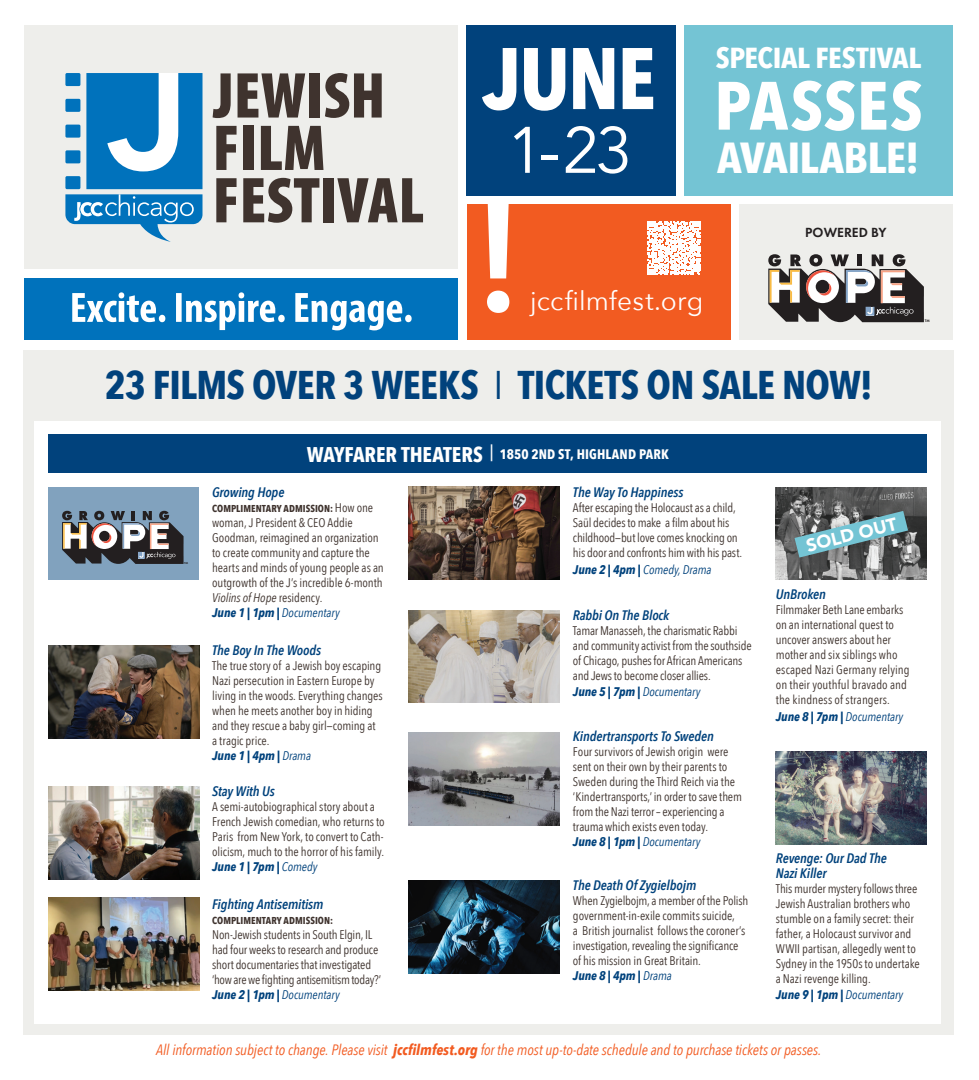
<style>
.page{position:relative;width:979px;height:1080px;background:#fff}
.page>*{position:absolute;margin:0;border:0;box-sizing:border-box;transform-origin:0 0}
.t1{font:700 86.25px "Avenir Next Condensed";color:#fff}
.t2{font:700 67.5px "Avenir Next Condensed";letter-spacing:.005em;color:#fff;scale:1.05 1}
.t3{font:65px "Avenir";color:#fff}
.t4{font:700 43.38px "Avenir Next Condensed";letter-spacing:-.02em;color:#fff;scale:1.05 1}
.t5{font:700 40px "Avenir Next Condensed";letter-spacing:-.015em;color:#01427c}
.t6{font:700 28.88px "Avenir Next Condensed";letter-spacing:-.01em;color:#fff;scale:1.05 1}
.t7{font:26.25px "Avenir Next";letter-spacing:.01em;color:#fff}
.t8{font:900 18px "Avenir";color:#fff}
.t9{font:italic 15px "Avenir Next Condensed";letter-spacing:-.005em;color:#f25b21}
.t10{font:italic 600 13.75px/15px "Avenir Next Condensed";letter-spacing:-.01em;color:#01427c}
.t11{font:700 13.75px "Avenir Next Condensed";letter-spacing:.005em;color:#fff}
.t12{font:600 13.75px "Futura PT";color:#231f20}
.t13{font:12.5px/15px "Avenir Next Condensed";letter-spacing:-.01em;color:#3f332e}
.t14{font:italic 12.5px "Avenir Next Condensed";letter-spacing:-.005em;color:#01427c}
.t15{font:700 10px "Avenir Next Condensed";letter-spacing:.005em;color:#3f332e}
.t16{font:600 3.75px "Futura PT";color:#231f20}
.t17{font:600 3px "Futura PT";color:#231f20}
.s1{font-weight:400}
.s2{font-size:21.25px}
.s3{font-weight:500;font-size:16.88px}
.s4{font-weight:400;font-size:12.5px}
.s5{font-style:italic}
.s6{font-weight:700;font-style:italic;color:#01427c}
.s7{font-style:italic;color:#01427c}
.s8{font-weight:700}
</style>
<div class="page">
<div style="left:24px;top:350px;width:930px;height:685px;background:#eeeeeb"></div>
<div style="left:34px;top:421px;width:907px;height:603px;background:#fff"></div>
<div style="left:739px;top:204px;width:213px;height:136px;background:#eeeeeb"></div>
<svg style="left:768px;top:254px;width:156px;height:68px"></svg>
<div style="left:684px;top:25px;width:268px;height:170px;background:#74c4d4"></div>
<div style="left:24px;top:25px;width:433px;height:243px;background:#eeeeeb"></div>
<svg style="left:65px;top:73px;width:137px;height:169px"></svg>
<svg style="left:213px;top:73px;width:18px;height:45px"></svg>
<svg style="left:237px;top:73px;width:68px;height:45px"></svg>
<div style="left:310px;top:73px;width:10px;height:45px;background:#3f332e"></div>
<svg style="left:325px;top:73px;width:57px;height:45px"></svg>
<svg style="left:216px;top:126px;width:20px;height:44px"></svg>
<div style="left:243px;top:126px;width:10px;height:44px;background:#3f332e"></div>
<svg style="left:261px;top:126px;width:62px;height:44px"></svg>
<svg style="left:216px;top:178px;width:20px;height:44px"></svg>
<svg style="left:243px;top:178px;width:76px;height:45px"></svg>
<div style="left:324px;top:178px;width:10px;height:44px;background:#3f332e"></div>
<svg style="left:337px;top:178px;width:86px;height:44px"></svg>
<div style="left:24px;top:278px;width:433px;height:62px;background:#0072bc"></div>
<svg style="left:72px;top:292px;width:340px;height:38px"></svg>
<div style="left:466px;top:25px;width:209px;height:170px;background:#01427c"></div>
<div style="left:48px;top:435px;width:878px;height:38px;background:#01427c"></div>
<div style="left:48px;top:488px;width:151px;height:92px;background:#81a2be"></div>
<svg style="left:62px;top:511px;width:122px;height:53px"></svg>
<img style="left:409px;top:487px;width:150px;height:93px">
<img style="left:776px;top:487px;width:150px;height:93px">
<img style="left:776px;top:752px;width:150px;height:92px">
<img style="left:48px;top:645px;width:151px;height:93px">
<img style="left:409px;top:881px;width:150px;height:93px">
<img style="left:48px;top:787px;width:151px;height:93px">
<img style="left:409px;top:610px;width:150px;height:93px">
<img style="left:48px;top:898px;width:151px;height:92px">
<img style="left:409px;top:733px;width:150px;height:92px">
<div style="left:467px;top:204px;width:263px;height:136px;background:#f25b21"></div>
<svg style="left:647px;top:221px;width:54px;height:54px"></svg>
<svg style="left:487px;top:204px;width:22px;height:109px"></svg>
<svg style="left:794px;top:511px;width:114px;height:47px;background:#709299"></svg>
<h1 class="t1" style="left:483px;top:26px;width:174px">JUNE</h1>
<h3 class="t3" style="left:507px;top:112px;width:126px">1-23</h3>
<h3 class="t6" style="left:716px;top:41px;width:197px">SPECIAL FESTIVAL</h3>
<h2 class="t2" style="left:714px;top:65px;width:200px">PASSES</h2>
<h3 class="t4" style="left:717px;top:132px;width:194px">AVAILABLE!</h3>
<h3 class="t7" style="left:530px;top:279px;width:175px">jccfilmfest.org</h3>
<p class="t12" style="left:805px;top:224px;width:83px">POWERED BY</p>
<p class="t16" style="left:925px;top:319px;width:6px">TM</p>
<h3 class="t5" style="left:105px;top:361px;width:770px">23 FILMS OVER 3 WEEKS <span class="s1">I</span> TICKETS ON SALE NOW!</h3>
<p class="t17" style="left:184px;top:561px;width:5px">TM</p>
<p class="t11" style="left:307px;top:446px;width:363px"><span class="s2">WAYFARER THEATERS</span> <span class="s3">|</span> 1850 2ND ST, HIGHLAND PARK</p>
<p class="t10" style="left:212px;top:485px;width:74px">Growing Hope</p>
<p class="t15" style="left:212px;top:503px;width:162px">COMPLIMENTARY ADMISSION: <span class="s4">How one</span></p>
<p class="t13" style="left:212px;top:515px;width:173px">woman, J President &amp; CEO Addie Goodman, reimagined an organization to create community and capture the hearts and minds of young people as an outgrowth of the J’s incredible 6-month <span class="s5">Violins of Hope</span> residency.<br><span class="s6">June 1 | 1pm |</span> <span class="s7">Documentary</span></p>
<p class="t10" style="left:212px;top:642px;width:111px">The Boy In The Woods</p>
<p class="t13" style="left:212px;top:657px;width:172px">The true story of a Jewish boy escaping<br>Nazi persecution in Eastern Europe by living in the woods. Everything changes when he meets another boy in hiding and they rescue a baby girl—coming at a tragic price.<br><span class="s6">June 1 | 4pm |</span> <span class="s7">Drama</span></p>
<p class="t10" style="left:212px;top:784px;width:64px">Stay With Us</p>
<p class="t13" style="left:212px;top:799px;width:174px">A semi-autobiographical story about a French Jewish comedian, who returns to Paris from New York, to convert to Cath&shy;olicism, much to the horror of his family.<br><span class="s6">June 1 | 7pm |</span> <span class="s7">Comedy</span></p>
<p class="t10" style="left:212px;top:896px;width:113px">Fighting Antisemitism</p>
<p class="t15" style="left:212px;top:914px;width:122px">COMPLIMENTARY ADMISSION:</p>
<p class="t13" style="left:212px;top:926px;width:170px">Non-Jewish students in South Elgin, IL had four weeks to research and produce short documentaries that investigated ‘how are we fighting antisemitism today?’ <span class="s6">June 2 | 1pm |</span> <span class="s7">Documentary</span></p>
<p class="t10" style="left:573px;top:485px;width:112px">The Way To Happiness</p>
<p class="t13" style="left:573px;top:500px;width:171px">After escaping the Holocaust as a child, Saül decides to make a film about his childhood—but love comes knocking on his door and confronts him with his past.</p>
<p class="t14" style="left:573px;top:562px;width:140px"><span class="s8">June 2 | 4pm |</span> Comedy, Drama</p>
<p class="t10" style="left:573px;top:607px;width:98px">Rabbi On The Block</p>
<p class="t13" style="left:573px;top:622px;width:180px">Tamar Manasseh, the charismatic Rabbi and community activist from the southside of Chicago, pushes for African Americans and Jews to become closer allies.</p>
<p class="t14" style="left:573px;top:684px;width:129px"><span class="s8">June 5 | 7pm |</span> Documentary</p>
<p class="t10" style="left:573px;top:729px;width:142px">Kindertransports To Sweden</p>
<p class="t13" style="left:573px;top:744px;width:170px">Four survivors of Jewish origin were sent on their own by their parents to Sweden during the Third Reich via the ‘Kindertransports,’ in order to save them from the Nazi terror – experiencing a trauma which exists even today.<br><span class="s6">June 8 | 1pm |</span> <span class="s7">Documentary</span></p>
<p class="t10" style="left:573px;top:877px;width:125px">The Death Of Zygielbojm</p>
<p class="t13" style="left:573px;top:892px;width:177px">When Zygielbojm, a member of the Polish government-in-exile commits suicide,<br>a British journalist follows the coroner’s investigation, revealing the significance of his mission in Great Britain.<br><span class="s6">June 8 | 4pm |</span> <span class="s7">Drama</span></p>
<h3 class="t8" style="left:803px;top:531px;width:94px;rotate:-14deg">SOLD OUT</h3>
<p class="t10" style="left:776px;top:587px;width:52px">UnBroken</p>
<p class="t13" style="left:776px;top:602px;width:135px">Filmmaker Beth Lane embarks on an international quest to uncover answers about her mother and six siblings who escaped Nazi Germany relying on their youthful bravado and the kindness of strangers.</p>
<p class="t14" style="left:776px;top:709px;width:129px"><span class="s8">June 8 | 7pm |</span> Documentary</p>
<p class="t10" style="left:776px;top:851px;width:113px">Revenge: Our Dad The<br>Nazi Killer</p>
<p class="t13" style="left:776px;top:881px;width:145px">This murder mystery follows three<br>Jewish Australian brothers who stumble on a family secret: their father, a Holocaust survivor and<br>WWII partisan, allegedly went to<br>Sydney in the 1950s to undertake a Nazi revenge killing.</p>
<p class="t14" style="left:776px;top:988px;width:129px"><span class="s8">June 9 | 1pm |</span> Documentary</p>
<p class="t9" style="left:156px;top:1041px;width:667px">All information subject to change. Please visit <span class="s8">jccfilmfest.org</span> for the most up-to-date schedule and to purchase tickets or passes.</p>
</div>
